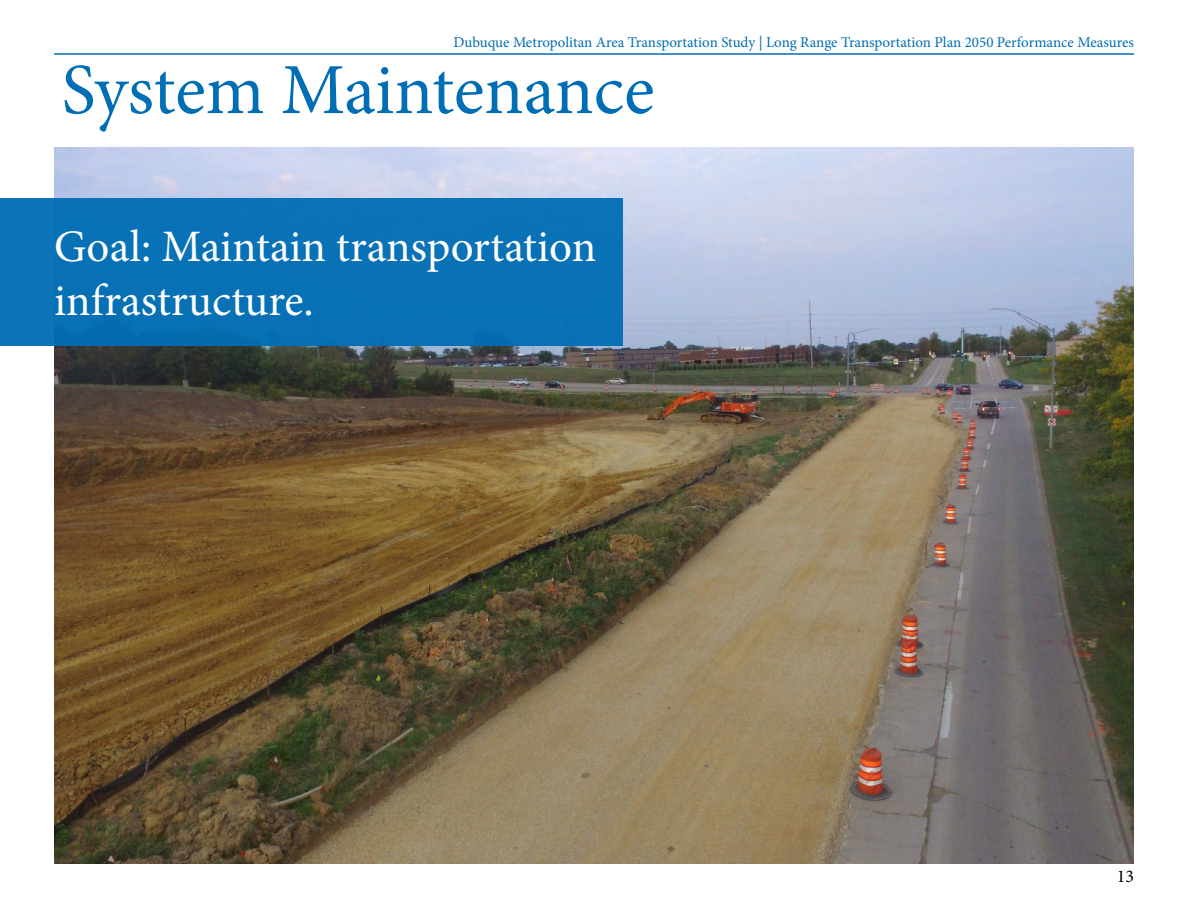
<style>
.page{position:relative;width:1188px;height:918px;background:#fff}
.page>*{position:absolute;margin:0;border:0;box-sizing:border-box;transform-origin:0 0}
.t1{font:72px "Minion Pro";letter-spacing:-.005em;color:#006eb4}
.t2{font:45px/54px "Minion Pro";color:#fff}
.t3{font:18px "Minion Pro";color:#000}
.t4{font:15px "Minion Pro";letter-spacing:-.005em;color:#006eb4}
</style>
<div class="page">
<img style="left:54px;top:148px;width:1080px;height:716px">
<hr style="left:54px;top:53px;width:1080px;height:2px;background:#006eb4">
<div style="left:0;top:199px;width:622px;height:147px;background:#0972b6"></div>
<p class="t4" style="left:453px;top:32px;width:682px">Dubuque Metropolitan Area Transportation Study | Long Range Transportation Plan 2050 Performance Measures</p>
<h1 class="t1" style="left:62px;top:42px;width:595px">System Maintenance</h1>
<h2 class="t2" style="left:54px;top:219px;width:544px">Goal: Maintain transportation infrastructure.</h2>
<p class="t3" style="left:1117px;top:865px;width:19px">13</p>
</div>
